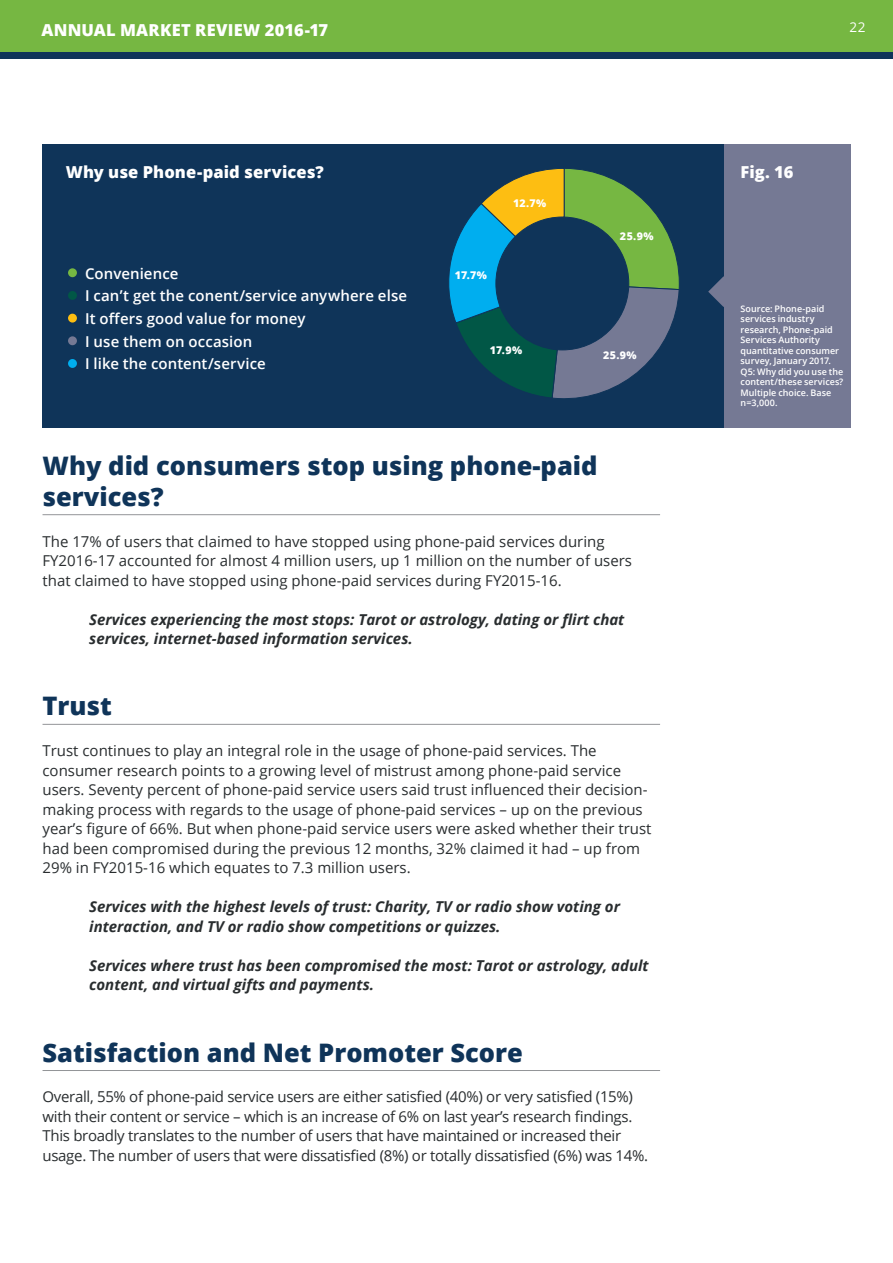
<style>
.page{position:relative;width:893px;height:1263px;background:#fff}
.page>*{position:absolute;margin:0;border:0;box-sizing:border-box;transform-origin:0 0}
.t1{font:800 25.5px/30.6px "Open Sans";color:#0f3459}
.t2{font:800 16.5px "Open Sans";letter-spacing:.005em;color:#fff}
.t3{font:15px/19.5px "Open Sans";color:#292d2f}
.t4{font:italic 700 15px/19.5px "Open Sans";color:#292d2f}
.t5{font:15px/19.5px "Open Sans";letter-spacing:-.02em;color:#292d2f}
.t6{font:600 15px/22.6px "Open Sans";letter-spacing:.005em;color:#fff}
.t7{font:13.5px "Open Sans";color:#fff}
.t8{font:800 10.65px "Open Sans";letter-spacing:.005em;color:#fff}
.t9{font:600 9px/10.5px "Open Sans";color:#fff}
</style>
<div class="page">
<div style="left:0;top:0;width:893px;height:56px;background:#76b742"></div>
<div style="left:0;top:52px;width:893px;height:7px;background:#0f3459"></div>
<hr style="left:43px;top:514px;width:617px;height:1px;background:#939598">
<hr style="left:43px;top:724px;width:617px;height:1px;background:#939598">
<hr style="left:43px;top:1070px;width:617px;height:1px;background:#939598">
<div style="left:43px;top:145px;width:680px;height:283px;background:#0f3459"></div>
<svg style="left:449px;top:168px;width:230px;height:231px"></svg>
<div style="left:723px;top:145px;width:127px;height:283px;background:#757994"></div>
<div style="left:68px;top:268px;width:9px;height:9px;background:#76b742;border-radius:50%"></div>
<div style="left:68px;top:291px;width:9px;height:9px;background:#015746;border-radius:50%"></div>
<div style="left:68px;top:314px;width:9px;height:9px;background:#fdbe12;border-radius:50%"></div>
<div style="left:68px;top:336px;width:9px;height:9px;background:#757994;border-radius:50%"></div>
<div style="left:68px;top:359px;width:9px;height:9px;background:#00aeef;border-radius:50%"></div>
<svg style="left:708px;top:276px;width:16px;height:31px"></svg>
<p class="t2" style="left:42px;top:18px;width:288px">ANNUAL MARKET REVIEW 2016-17</p>
<p class="t7" style="left:850px;top:17px;width:17px">22</p>
<p class="t2" style="left:66px;top:160px;width:260px">Why use Phone-paid services?</p>
<p class="t6" style="left:85px;top:261px;width:324px">Convenience<br>I can’t get the conent/service anywhere else<br>It offers good value for money<br>I use them on occasion<br>I like the content/service</p>
<p class="t8" style="left:455px;top:267px;width:34px">17.7%</p>
<p class="t8" style="left:513px;top:195px;width:35px">12.7%</p>
<p class="t8" style="left:490px;top:342px;width:34px">17.9%</p>
<p class="t8" style="left:620px;top:228px;width:35px">25.9%</p>
<p class="t8" style="left:603px;top:347px;width:35px">25.9%</p>
<h1 class="t1" style="left:43px;top:449px;width:557px">Why did consumers stop using phone-paid services?</h1>
<p class="t3" style="left:43px;top:531px;width:591px">The 17% of users that claimed to have stopped using phone-paid services during<br>FY2016-17 accounted for almost 4 million users, up 1 million on the number of users that claimed to have stopped using phone-paid services during FY2015-16.</p>
<p class="t4" style="left:89px;top:609px;width:537px">Services experiencing the most stops: Tarot or astrology, dating or flirt chat services, internet-based information services.</p>
<h1 class="t1" style="left:43px;top:689px;width:71px">Trust</h1>
<p class="t3" style="left:43px;top:741px;width:610px">Trust continues to play an integral role in the usage of phone-paid services. The consumer research points to a growing level of mistrust among phone-paid service users. Seventy percent of phone-paid service users said trust influenced their decision&shy;making process with regards to the usage of phone-paid services – up on the previous year’s figure of 66%. But when phone-paid service users were asked whether their trust had been compromised during the previous 12 months, 32% claimed it had – up from 29% in FY2015-16 which equates to 7.3 million users.</p>
<p class="t4" style="left:89px;top:897px;width:532px">Services with the highest levels of trust: Charity, TV or radio show voting or interaction, and TV or radio show competitions or quizzes.</p>
<p class="t4" style="left:89px;top:955px;width:561px">Services where trust has been compromised the most: Tarot or astrology, adult content, and virtual gifts and payments.</p>
<h1 class="t1" style="left:43px;top:1036px;width:482px">Satisfaction and Net Promoter Score</h1>
<p class="t5" style="left:43px;top:1087px;width:607px">Overall, 55% of phone-paid service users are either satisfied (40%) or very satisfied (15%) with their content or service – which is an increase of 6% on last year’s research findings.<br>This broadly translates to the number of users that have maintained or increased their usage. The number of users that were dissatisfied (8%) or totally dissatisfied (6%) was 14%.</p>
<p class="t2" style="left:740px;top:160px;width:54px">Fig. 16</p>
<p class="t9" style="left:741px;top:303px;width:104px">Source: Phone-paid services industry research, Phone-paid<br>Services Authority quantitative consumer survey, January 2017.<br>Q5: Why did you use the content/these services?<br>Multiple choice. Base n=3,000.</p>
</div>
